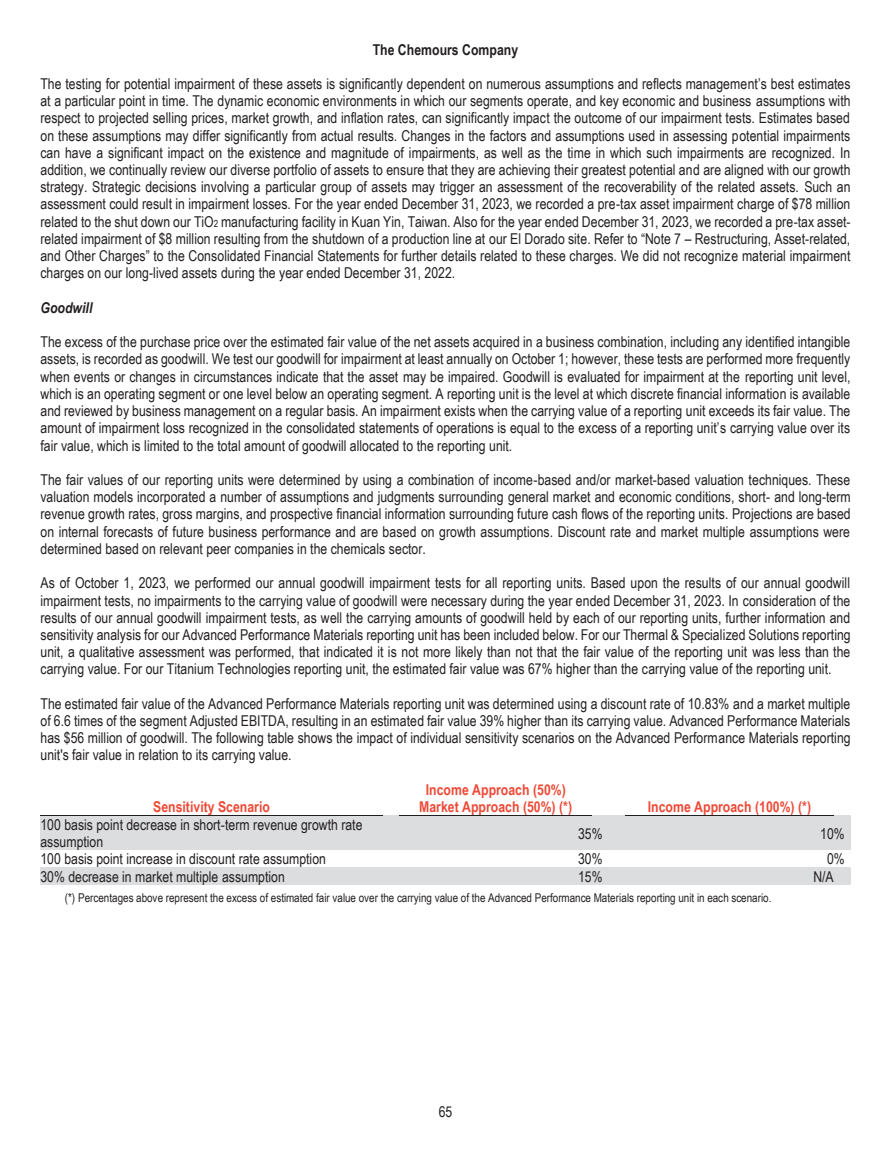
<style>
.page{position:relative;width:891px;height:1161px;background:#fff}
.page>*{position:absolute;margin:0;border:0;box-sizing:border-box;transform-origin:0 0}
.t1{font:15px/17.2px "Vyxlwc Arial Narrow";color:#231f20;text-align:justify}
.t2{font:700 15px "Dxxkjl Arial Narrow";letter-spacing:.005em;color:#ef4936}
.t3{font:700 15px "Dxxkjl Arial Narrow";letter-spacing:.005em;color:#231f20}
.t4{font:italic 700 15px "Hndjlb Arial Narrow";color:#231f20}
.t5{font:12px "Vyxlwc Arial Narrow";letter-spacing:-.005em;color:#231f20}
.s1{font-size:9.75px}
</style>
<div class="page">
<div style="left:40px;top:816px;width:343px;height:17px;background:#dcdddf"></div>
<div style="left:40px;top:833px;width:343px;height:17px;background:#dcdddf"></div>
<div style="left:383px;top:816px;width:17px;height:34px;background:#dcdddf"></div>
<div style="left:400px;top:816px;width:8px;height:34px;background:#dcdddf"></div>
<div style="left:408px;top:816px;width:184px;height:34px;background:#dcdddf"></div>
<div style="left:592px;top:816px;width:17px;height:34px;background:#dcdddf"></div>
<div style="left:609px;top:816px;width:16px;height:34px;background:#dcdddf"></div>
<div style="left:625px;top:816px;width:9px;height:34px;background:#dcdddf"></div>
<div style="left:634px;top:816px;width:200px;height:34px;background:#dcdddf"></div>
<div style="left:834px;top:816px;width:17px;height:34px;background:#dcdddf"></div>
<hr style="left:40px;top:815px;width:343px;height:1px;background:#231f20">
<svg style="left:383px;top:815px;width:17px;height:1px"></svg>
<hr style="left:400px;top:815px;width:192px;height:1px;background:#231f20">
<hr style="left:592px;top:815px;width:33px;height:1px;background:#dcdddf">
<hr style="left:625px;top:815px;width:209px;height:1px;background:#231f20">
<svg style="left:834px;top:815px;width:17px;height:1px"></svg>
<div style="left:40px;top:868px;width:343px;height:17px;background:#dcdddf"></div>
<div style="left:383px;top:868px;width:17px;height:17px;background:#dcdddf"></div>
<div style="left:400px;top:868px;width:8px;height:17px;background:#dcdddf"></div>
<div style="left:408px;top:868px;width:184px;height:17px;background:#dcdddf"></div>
<div style="left:592px;top:868px;width:17px;height:17px;background:#dcdddf"></div>
<div style="left:609px;top:868px;width:16px;height:17px;background:#dcdddf"></div>
<div style="left:625px;top:868px;width:209px;height:17px;background:#dcdddf"></div>
<div style="left:834px;top:868px;width:17px;height:17px;background:#dcdddf"></div>
<p class="t3" style="left:373px;top:41px;width:147px">The Chemours Company</p>
<p class="t1" style="left:40px;top:75px;width:812px">The testing for potential impairment of these assets is significantly dependent on numerous assumptions and reflects management’s best estimates at a particular point in time. The dynamic economic environments in which our segments operate, and key economic and business assumptions with respect to projected selling prices, market growth, and inflation rates, can significantly impact the outcome of our impairment tests. Estimates based on these assumptions may differ significantly from actual results. Changes in the factors and assumptions used in assessing potential impairments can have a significant impact on the existence and magnitude of impairments, as well as the time in which such impairments are recognized. In addition, we continually review our diverse portfolio of assets to ensure that they are achieving their greatest potential and are aligned with our growth strategy. Strategic decisions involving a particular group of assets may trigger an assessment of the recoverability of the related assets. Such an assessment could result in impairment losses. For the year ended December 31, 2023, we recorded a pre-tax asset impairment charge of $78 million related to the shut down our TiO<span class="s1">2</span> manufacturing facility in Kuan Yin, Taiwan. Also for the year ended December 31, 2023, we recorded a pre-tax asset&shy;related impairment of $8 million resulting from the shutdown of a production line at our El Dorado site. Refer to “Note 7 – Restructuring, Asset-related, and Other Charges” to the Consolidated Financial Statements for further details related to these charges. We did not recognize material impairment charges on our long-lived assets during the year ended December 31, 2022.</p>
<p class="t4" style="left:41px;top:299px;width:53px">Goodwill</p>
<p class="t1" style="left:41px;top:333px;width:812px">The excess of the purchase price over the estimated fair value of the net assets acquired in a business combination, including any identified intangible assets, is recorded as goodwill. We test our goodwill for impairment at least annually on October 1; however, these tests are performed more frequently when events or changes in circumstances indicate that the asset may be impaired. Goodwill is evaluated for impairment at the reporting unit level, which is an operating segment or one level below an operating segment. A reporting unit is the level at which discrete financial information is available and reviewed by business management on a regular basis. An impairment exists when the carrying value of a reporting unit exceeds its fair value. The amount of impairment loss recognized in the consolidated statements of operations is equal to the excess of a reporting unit’s carrying value over its fair value, which is limited to the total amount of goodwill allocated to the reporting unit.</p>
<p class="t1" style="left:41px;top:471px;width:812px">The fair values of our reporting units were determined by using a combination of income-based and/or market-based valuation techniques. These valuation models incorporated a number of assumptions and judgments surrounding general market and economic conditions, short- and long-term revenue growth rates, gross margins, and prospective financial information surrounding future cash flows of the reporting units. Projections are based on internal forecasts of future business performance and are based on growth assumptions. Discount rate and market multiple assumptions were determined based on relevant peer companies in the chemicals sector.</p>
<p class="t1" style="left:41px;top:574px;width:812px">As of October 1, 2023, we performed our annual goodwill impairment tests for all reporting units. Based upon the results of our annual goodwill impairment tests, no impairments to the carrying value of goodwill were necessary during the year ended December 31, 2023. In consideration of the results of our annual goodwill impairment tests, as well the carrying amounts of goodwill held by each of our reporting units, further information and sensitivity analysis for our Advanced Performance Materials reporting unit has been included below. For our Thermal &amp; Specialized Solutions reporting unit, a qualitative assessment was performed, that indicated it is not more likely than not that the fair value of the reporting unit was less than the carrying value. For our Titanium Technologies reporting unit, the estimated fair value was 67% higher than the carrying value of the reporting unit.</p>
<p class="t1" style="left:41px;top:695px;width:812px">The estimated fair value of the Advanced Performance Materials reporting unit was determined using a discount rate of 10.83% and a market multiple of 6.6 times of the segment Adjusted EBITDA, resulting in an estimated fair value 39% higher than its carrying value. Advanced Performance Materials has $56 million of goodwill. The following table shows the impact of individual sensitivity scenarios on the Advanced Performance Materials reporting unit's fair value in relation to its carrying value.</p>
<p class="t2" style="left:426px;top:781px;width:141px">Income Approach (50%)</p>
<p class="t2" style="left:153px;top:798px;width:118px">Sensitivity Scenario</p>
<p class="t2" style="left:419px;top:798px;width:155px">Market Approach (50%) (*)</p>
<p class="t2" style="left:648px;top:798px;width:165px">Income Approach (100%) (*)</p>
<p class="t1" style="left:40px;top:816px;width:324px">100 basis point decrease in short-term revenue growth rate assumption</p>
<p class="t1" style="left:578px;top:824px;width:26px">35 %</p>
<p class="t1" style="left:820px;top:824px;width:26px">10 %</p>
<p class="t1" style="left:40px;top:850px;width:287px">100 basis point increase in discount rate assumption</p>
<p class="t1" style="left:578px;top:850px;width:26px">30 %</p>
<p class="t1" style="left:827px;top:850px;width:19px">0 %</p>
<p class="t1" style="left:40px;top:868px;width:246px">30% decrease in market multiple assumption</p>
<p class="t1" style="left:578px;top:868px;width:26px">15 %</p>
<p class="t1" style="left:813px;top:868px;width:22px">N/A</p>
<p class="t5" style="left:65px;top:891px;width:708px">(*) Percentages above represent the excess of estimated fair value over the carrying value of the Advanced Performance Materials reporting unit in each scenario.</p>
<p class="t1" style="left:439px;top:1103px;width:15px">65</p>
</div>
